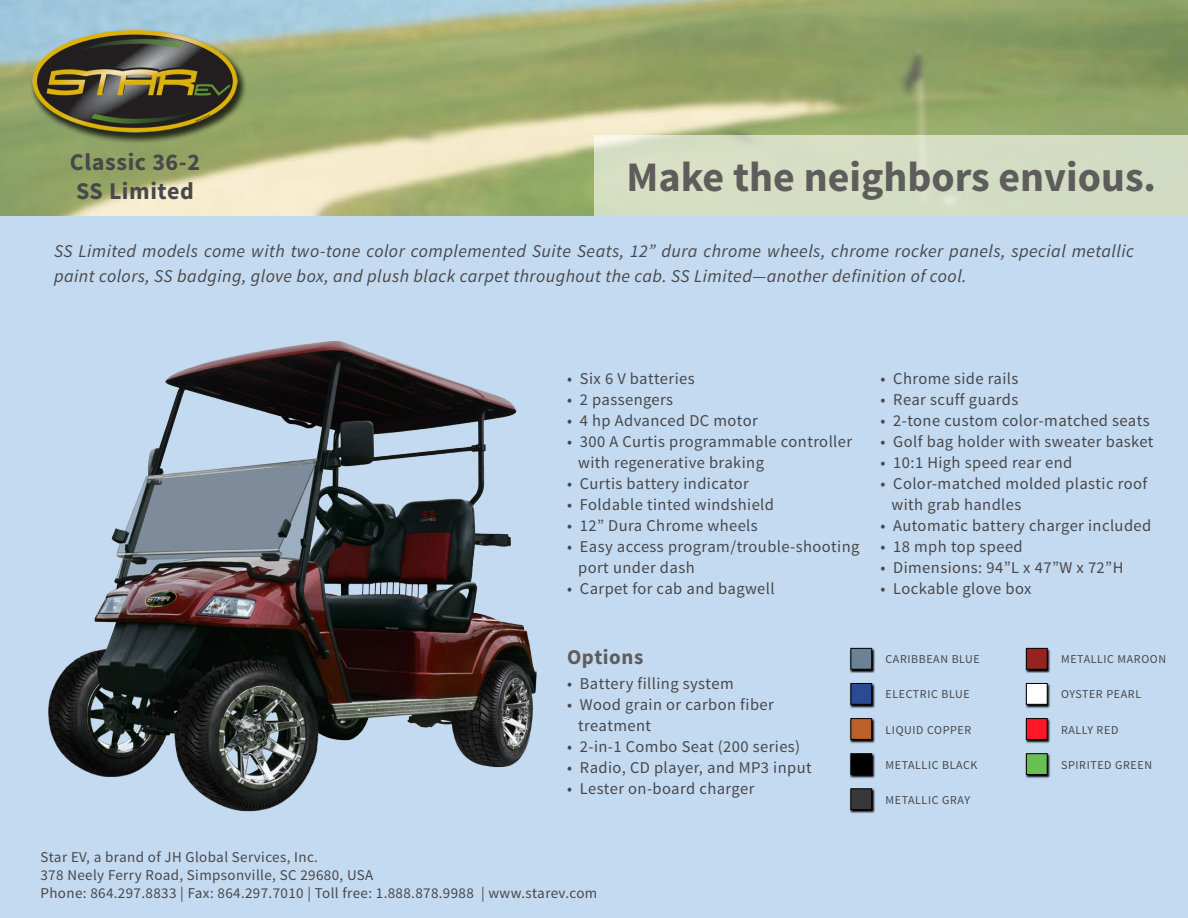
<style>
.page{position:relative;width:1188px;height:918px;background:#fff}
.page>*{position:absolute;margin:0;border:0;box-sizing:border-box;transform-origin:0 0}
.t1{font:700 42px "Source Sans Pro";color:#5e5d5c}
.t2{font:700 24px/28.8px "Source Sans Pro";letter-spacing:.025em;color:#48484a}
.t3{font:700 21px "Source Sans Pro";letter-spacing:.025em;color:#5e5d5c}
.t4{font:italic 18px/25.5px "Source Sans Pro";letter-spacing:.025em;color:#48484a}
.t5{font:16.5px/21px "Source Sans Pro";letter-spacing:.025em;color:#48484a}
.t6{font:15px/18px "Source Sans Pro";letter-spacing:.025em;color:#48484a}
.t7{font:12px "Source Sans Pro";letter-spacing:.05em;color:#48484a}
</style>
<div class="page">
<img style="left:0;top:0;width:1188px;height:216px">
<div style="left:0;top:216px;width:1188px;height:702px;background:#c4daf1"></div>
<div style="left:30px;top:29px;width:218px;height:116px;background:#000;opacity:.75"></div>
<img style="left:33px;top:30px;width:204px;height:103px">
<div style="left:594px;top:135px;width:594px;height:81px;background:#d5ddc3"></div>
<svg style="left:850px;top:788px;width:25px;height:26px"></svg>
<div style="left:850px;top:788px;width:22px;height:22px;background:#373837;border:1px solid #000"></div>
<svg style="left:850px;top:753px;width:25px;height:25px"></svg>
<div style="left:851px;top:754px;width:21px;height:21px;background:#000"></div>
<div style="left:850px;top:753px;width:22px;height:22px;border:1px solid #000"></div>
<svg style="left:1025px;top:683px;width:25px;height:25px"></svg>
<div style="left:1026px;top:683px;width:22px;height:22px;background:#fff;border:1px solid #000"></div>
<svg style="left:1025px;top:648px;width:25px;height:25px"></svg>
<div style="left:1026px;top:648px;width:22px;height:22px;background:#962320;border:1px solid #000"></div>
<svg style="left:850px;top:683px;width:25px;height:25px"></svg>
<div style="left:850px;top:683px;width:22px;height:22px;background:#2c4a94;border:1px solid #000"></div>
<svg style="left:1025px;top:753px;width:25px;height:25px"></svg>
<div style="left:1026px;top:753px;width:22px;height:22px;background:#66c152;border:1px solid #000"></div>
<svg style="left:850px;top:718px;width:25px;height:25px"></svg>
<div style="left:850px;top:718px;width:22px;height:22px;background:#bb6029;border:1px solid #000"></div>
<svg style="left:850px;top:648px;width:25px;height:25px"></svg>
<div style="left:850px;top:648px;width:22px;height:22px;background:#698294;border:1px solid #000"></div>
<svg style="left:1025px;top:718px;width:25px;height:25px"></svg>
<div style="left:1026px;top:718px;width:22px;height:22px;background:#ff1629;border:1px solid #000"></div>
<img style="left:48px;top:341px;width:489px;height:471px">
<h2 class="t2" style="left:70px;top:149px;width:132px">Classic 36-2<br>SS Limited</h2>
<h1 class="t1" style="left:626px;top:150px;width:531px">Make the neighbors envious.</h1>
<p class="t4" style="left:54px;top:238px;width:1082px">SS Limited models come with two-tone color complemented Suite Seats, 12” dura chrome wheels, chrome rocker panels, special metallic paint colors, SS badging, glove box, and plush black carpet throughout the cab. SS Limited—another definition of cool.</p>
<p class="t5" style="left:567px;top:368px;width:129px">• Six 6 V batteries</p>
<p class="t5" style="left:567px;top:389px;width:108px">• 2 passengers</p>
<p class="t5" style="left:567px;top:410px;width:192px">• 4 hp Advanced DC motor</p>
<p class="t5" style="left:578px;top:431px;width:275px;text-indent:-11px">• 300 A Curtis programmable controller with regenerative braking</p>
<p class="t5" style="left:567px;top:473px;width:183px">• Curtis battery indicator</p>
<p class="t5" style="left:567px;top:494px;width:209px">• Foldable tinted windshield</p>
<p class="t5" style="left:567px;top:515px;width:192px">• 12” Dura Chrome wheels</p>
<p class="t5" style="left:578px;top:536px;width:283px;text-indent:-11px">• Easy access program/trouble-shooting port under dash</p>
<p class="t5" style="left:567px;top:578px;width:209px">• Carpet for cab and bagwell</p>
<p class="t3" style="left:567px;top:643px;width:78px">Options</p>
<p class="t5" style="left:567px;top:674px;width:168px">• Battery filling system</p>
<p class="t5" style="left:578px;top:695px;width:197px;text-indent:-11px">• Wood grain or carbon fiber treatment</p>
<p class="t5" style="left:567px;top:737px;width:235px">• 2-in-1 Combo Seat (200 series)</p>
<p class="t5" style="left:567px;top:758px;width:246px">• Radio, CD player, and MP3 input</p>
<p class="t5" style="left:567px;top:779px;width:189px">• Lester on-board charger</p>
<p class="t6" style="left:40px;top:848px;width:558px">Star EV, a brand of JH Global Services, Inc.<br>378 Neely Ferry Road, Simpsonville, SC 29680, USA<br>Phone: 864.297.8833 | Fax: 864.297.7010 | Toll free: 1.888.878.9988 | www.starev.com</p>
<p class="t5" style="left:880px;top:368px;width:140px">• Chrome side rails</p>
<p class="t5" style="left:880px;top:389px;width:140px">• Rear scuff guards</p>
<p class="t5" style="left:880px;top:410px;width:271px">• 2-tone custom color-matched seats</p>
<p class="t5" style="left:880px;top:431px;width:275px">• Golf bag holder with sweater basket</p>
<p class="t5" style="left:880px;top:452px;width:194px">• 10:1 High speed rear end</p>
<p class="t5" style="left:892px;top:473px;width:257px;text-indent:-11px">• Color-matched molded plastic roof with grab handles</p>
<p class="t5" style="left:880px;top:515px;width:273px">• Automatic battery charger included</p>
<p class="t5" style="left:880px;top:536px;width:144px">• 18 mph top speed</p>
<p class="t5" style="left:880px;top:557px;width:245px">• Dimensions: 94”L x 47”W x 72”H</p>
<p class="t5" style="left:880px;top:578px;width:153px">• Lockable glove box</p>
<p class="t7" style="left:886px;top:652px;width:96px">CARIBBEAN BLUE</p>
<p class="t7" style="left:1061px;top:652px;width:107px">METALLIC MAROON</p>
<p class="t7" style="left:886px;top:687px;width:86px">ELECTRIC BLUE</p>
<p class="t7" style="left:1061px;top:687px;width:82px">OYSTER PEARL</p>
<p class="t7" style="left:886px;top:722px;width:87px">LIQUID COPPER</p>
<p class="t7" style="left:886px;top:757px;width:93px">METALLIC BLACK</p>
<p class="t7" style="left:886px;top:792px;width:86px">METALLIC GRAY</p>
<p class="t7" style="left:1061px;top:722px;width:59px">RALLY RED</p>
<p class="t7" style="left:1061px;top:757px;width:92px">SPIRITED GREEN</p>
</div>
